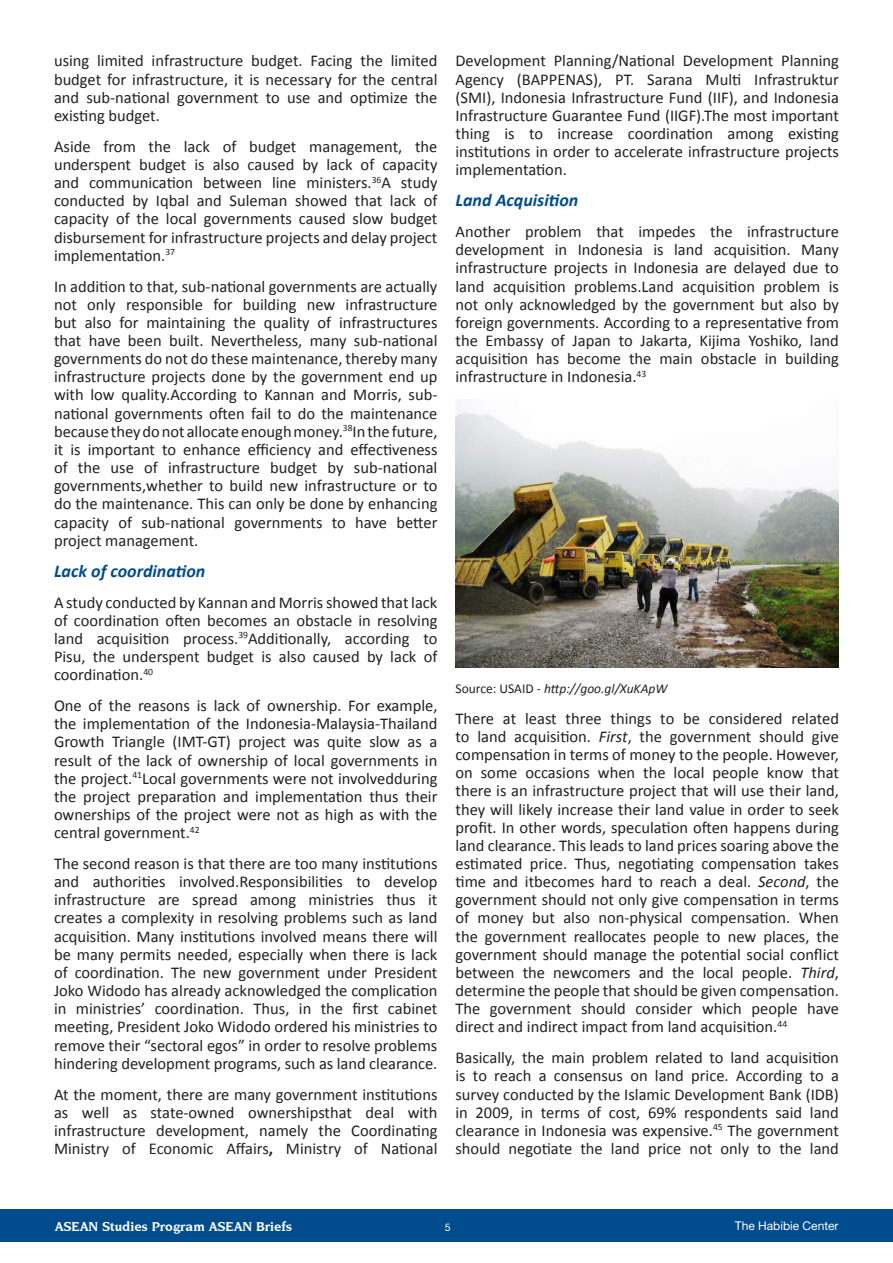
<style>
.page{position:relative;width:893px;height:1263px;background:#fff}
.page>*{position:absolute;margin:0;border:0;box-sizing:border-box;transform-origin:0 0}
.t1{font:italic 700 18px "Calibri";color:#014c8c}
.t2{font:16.5px/18.1px "Calibri";color:#231f20;text-align:justify}
.t3{font:italic 13.5px "Calibri";color:#231f20}
.t4{font:700 13.5px "Novarese IT Cby BT";color:#fff}
.t5{font:12px "Alte Haas Grotesk";color:#fff}
.t6{font:10.5px "Alte Haas Grotesk";color:#fff}
.s1{font-weight:700}
.s2{font-style:normal}
.s3{font-style:italic}
</style>
<div class="page">
<img style="left:456px;top:410px;width:383px;height:258px">
<div style="left:0;top:1209px;width:893px;height:33px;background:#014c8c"></div>
<p class="t2" style="left:54px;top:52px;width:385px">using limited infrastructure budget. Facing the limited budget for infrastructure, it is necessary for the central and sub-national government to use and optimize the existing budget.</p>
<p class="t2" style="left:54px;top:137px;width:385px">Aside from the lack of budget management, the underspent budget is also caused by lack of capacity and communication between line ministers.<sup>36</sup>A study conducted by Iqbal and Suleman showed that lack of capacity of the local governments caused slow budget disbursement for infrastructure projects and delay project implementation.<sup>37</sup></p>
<p class="t2" style="left:54px;top:277px;width:385px">In addition to that, sub-national governments are actually not only responsible for building new infrastructure but also for maintaining the quality of infrastructures that have been built. Nevertheless, many sub-national governments do not do these maintenance, thereby many infrastructure projects done by the government end up with low quality.According to Kannan and Morris, sub&shy;national governments often fail to do the maintenance because they do not allocate enough money.<sup>38</sup>In the future, it is important to enhance efficiency and effectiveness of the use of infrastructure budget by sub-national governments,whether to build new infrastructure or to do the maintenance. This can only be done by enhancing capacity of sub-national governments to have better project management.</p>
<p class="t1" style="left:54px;top:559px;width:153px">Lack of coordination</p>
<p class="t2" style="left:54px;top:593px;width:385px">A study conducted by Kannan and Morris showed that lack of coordination often becomes an obstacle in resolving land acquisition process.<sup>39</sup>Additionally, according to Pisu, the underspent budget is also caused by lack of coordination.<sup>40</sup></p>
<p class="t2" style="left:54px;top:696px;width:385px">One of the reasons is lack of ownership. For example, the implementation of the Indonesia-Malaysia-Thailand Growth Triangle (IMT-GT) project was quite slow as a result of the lack of ownership of local governments in the project.<sup>41</sup>Local governments were not involvedduring the project preparation and implementation thus their ownerships of the project were not as high as with the central government.<sup>42</sup></p>
<p class="t2" style="left:54px;top:854px;width:385px">The second reason is that there are too many institutions and authorities involved.Responsibilities to develop infrastructure are spread among ministries thus it creates a complexity in resolving problems such as land acquisition. Many institutions involved means there will be many permits needed, especially when there is lack of coordination. The new government under President Joko Widodo has already acknowledged the complication in ministries’ coordination. Thus, in the first cabinet meeting, President Joko Widodo ordered his ministries to remove their “sectoral egos” in order to resolve problems hindering development programs, such as land clearance.</p>
<p class="t2" style="left:54px;top:1085px;width:385px">At the moment, there are many government institutions as well as state-owned ownershipsthat deal with infrastructure development, namely the Coordinating Ministry of Economic Affairs<span class="s1">,</span> Ministry of National</p>
<p class="t2" style="left:455px;top:52px;width:385px">Development Planning/National Development Planning Agency (BAPPENAS), PT. Sarana Multi Infrastruktur (SMI), Indonesia Infrastructure Fund (IIF), and Indonesia Infrastructure Guarantee Fund (IIGF).The most important thing is to increase coordination among existing institutions in order to accelerate infrastructure projects implementation.</p>
<p class="t1" style="left:455px;top:189px;width:124px">Land Acquisition</p>
<p class="t2" style="left:455px;top:223px;width:385px">Another problem that impedes the infrastructure development in Indonesia is land acquisition. Many infrastructure projects in Indonesia are delayed due to land acquisition problems.Land acquisition problem is not only acknowledged by the government but also by foreign governments. According to a representative from the Embassy of Japan to Jakarta, Kijima Yoshiko, land acquisition has become the main obstacle in building infrastructure in Indonesia.<sup>43</sup></p>
<p class="t3" style="left:455px;top:679px;width:213px"><span class="s2">Source: USAID -</span> http://goo.gl/XuKApW</p>
<p class="t2" style="left:455px;top:709px;width:385px">There at least three things to be considered related to land acquisition. <span class="s3">First</span>, the government should give compensation in terms of money to the people. However, on some occasions when the local people know that there is an infrastructure project that will use their land, they will likely increase their land value in order to seek profit. In other words, speculation often happens during land clearance. This leads to land prices soaring above the estimated price. Thus, negotiating compensation takes time and itbecomes hard to reach a deal. <span class="s3">Second</span>, the government should not only give compensation in terms of money but also non-physical compensation. When the government reallocates people to new places, the government should manage the potential social conflict between the newcomers and the local people. <span class="s3">Third</span>, determine the people that should be given compensation.<br>The government should consider which people have direct and indirect impact from land acquisition.<sup>44</sup></p>
<p class="t2" style="left:455px;top:1049px;width:385px">Basically, the main problem related to land acquisition is to reach a consensus on land price. According to a survey conducted by the Islamic Development Bank (IDB) in 2009, in terms of cost, 69% respondents said land clearance in Indonesia was expensive.<sup>45</sup> The government should negotiate the land price not only to the land</p>
<p class="t4" style="left:55px;top:1218px;width:239px">ASEAN Studies Program ASEAN Briefs</p>
<p class="t6" style="left:445px;top:1221px;width:7px">5</p>
<p class="t5" style="left:735px;top:1219px;width:105px">The Habibie Center</p>
</div>
